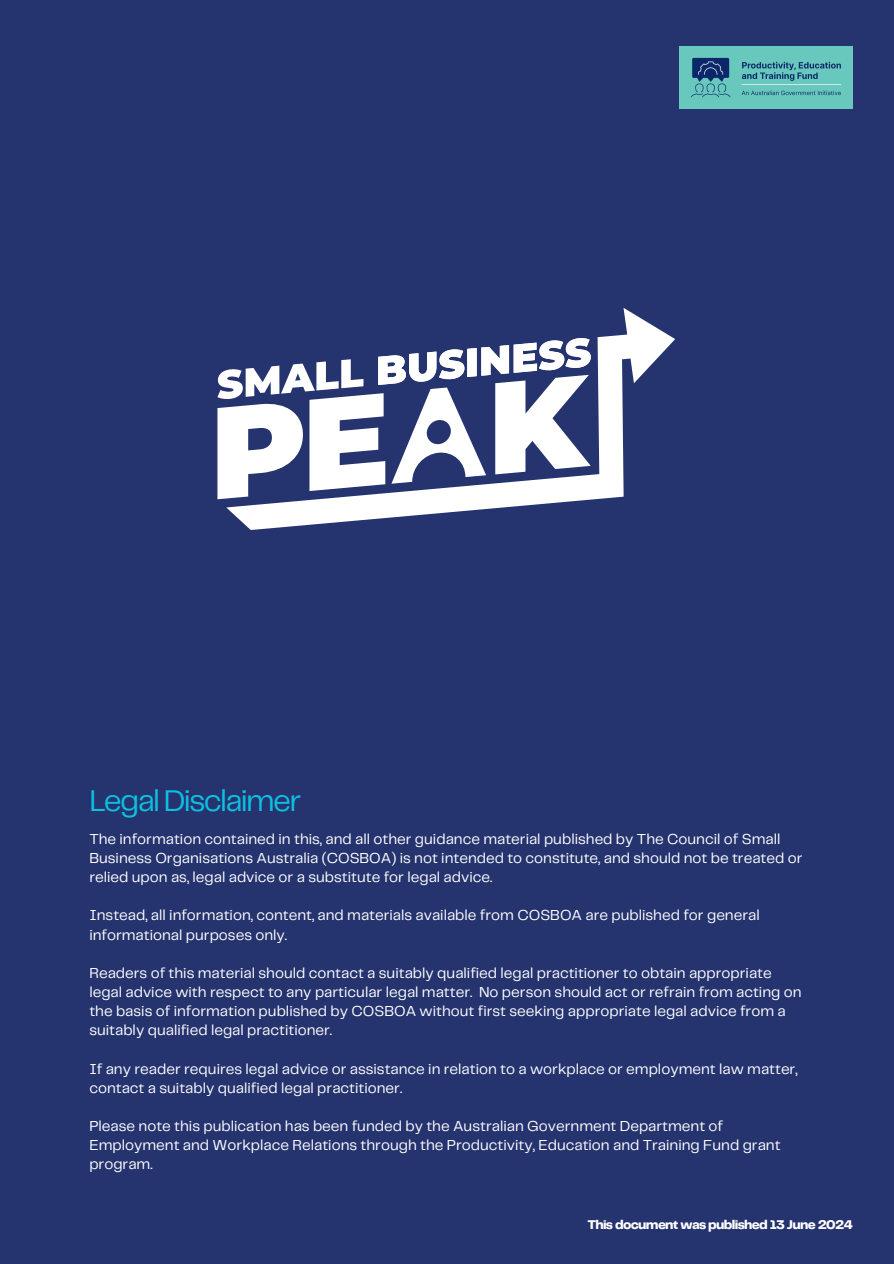
<style>
.page{position:relative;width:894px;height:1264px;background:#fff}
.page>*{position:absolute;margin:0;border:0;box-sizing:border-box;transform-origin:0 0}
.t1{font:31.05px "Telegraf";letter-spacing:-.055em;color:#0dc0df}
.t2{font:15px/19.2px "Telegraf";color:#fff}
.t3{font:800 13.2px "Telegraf";letter-spacing:-.055em;color:#fff}
</style>
<div class="page">
<div style="left:0;top:0;width:893px;height:1263px;background:#25336f"></div>
<svg style="left:217px;top:370px;width:9px;height:129px"></svg>
<svg style="left:226px;top:308px;width:449px;height:222px"></svg>
<img style="left:679px;top:46px;width:173px;height:62px">
<h2 class="t1" style="left:89px;top:787px;width:213px">Legal Disclaimer</h2>
<p class="t2" style="left:89px;top:830px;width:714px">The information contained in this, and all other guidance material published by The Council of Small<br>Business Organisations Australia (COSBOA) is not intended to constitute, and should not be treated or relied upon as, legal advice or a substitute for legal advice.</p>
<p class="t2" style="left:89px;top:906px;width:671px">Instead, all information, content, and materials available from COSBOA are published for general informational purposes only.</p>
<h1 class="t2" style="left:89px;top:964px;width:713px">Readers of this material should contact a suitably qualified legal practitioner to obtain appropriate legal advice with respect to any particular legal matter. No person should act or refrain from acting on the basis of information published by COSBOA without first seeking appropriate legal advice from a suitably qualified legal practitioner.</h1>
<h2 class="t2" style="left:89px;top:1059px;width:709px">If any reader requires legal advice or assistance in relation to a workplace or employment law matter, contact a suitably qualified legal practitioner.</h2>
<h2 class="t2" style="left:89px;top:1117px;width:692px">Please note this publication has been funded by the Australian Government Department of<br>Employment and Workplace Relations through the Productivity, Education and Training Fund grant program.</h2>
<h2 class="t3" style="left:587px;top:1219px;width:267px">This document was published 13 June 2024</h2>
</div>
